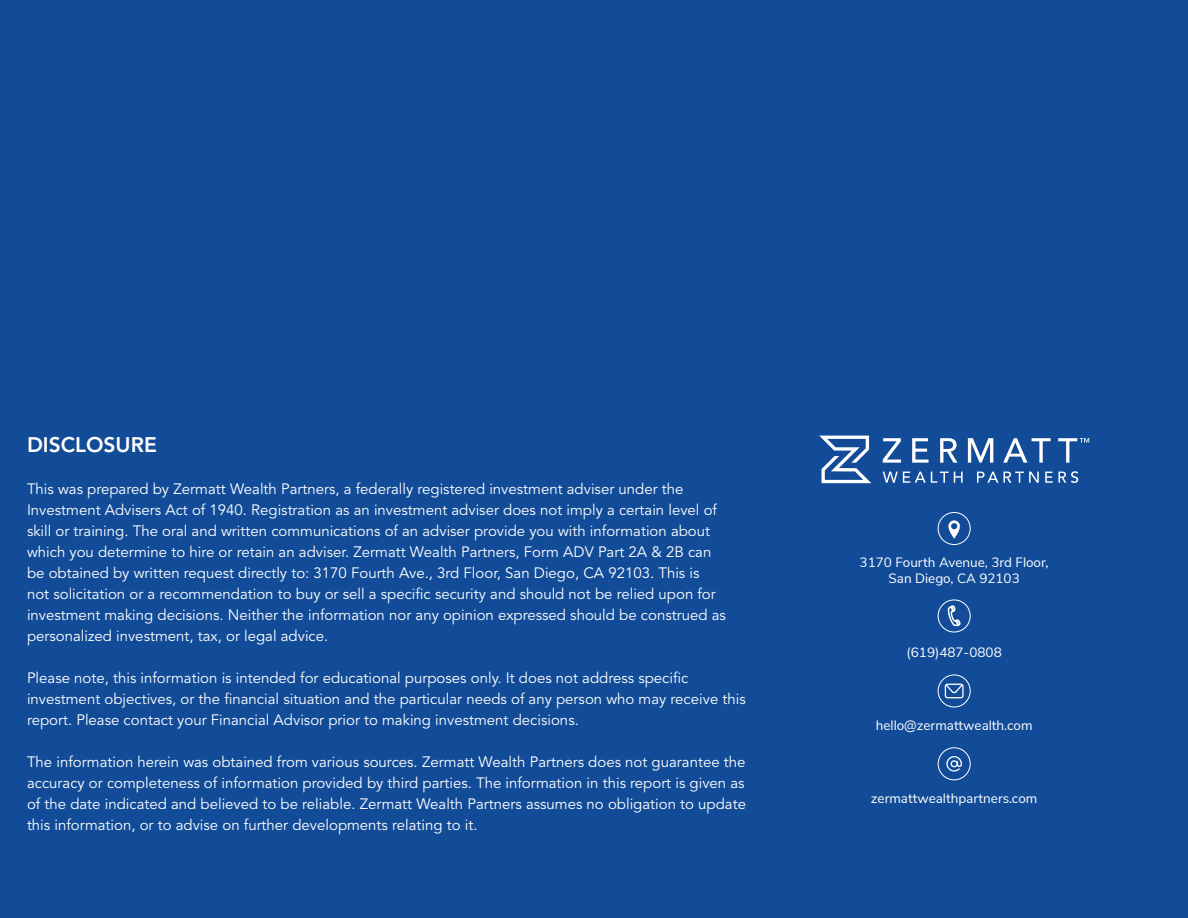
<style>
.page{position:relative;width:1188px;height:918px;background:#124c98}
.page>*{position:absolute;margin:0;border:0;box-sizing:border-box;transform-origin:0 0}
.t1{font:800 21px "Avenir LT Std";color:#fff}
.t2{font:15px/21px "Avenir LT Std";color:#fff}
.t3{font:13.5px "Nunito Sans";color:#fff}
</style>
<div class="page">
<svg style="left:883px;top:438px;width:18px;height:25px"></svg>
<svg style="left:912px;top:438px;width:17px;height:25px"></svg>
<svg style="left:940px;top:438px;width:18px;height:25px"></svg>
<svg style="left:968px;top:438px;width:25px;height:25px"></svg>
<svg style="left:1003px;top:438px;width:48px;height:25px"></svg>
<svg style="left:883px;top:472px;width:80px;height:11px"></svg>
<svg style="left:977px;top:472px;width:21px;height:11px"></svg>
<svg style="left:1004px;top:472px;width:35px;height:11px"></svg>
<svg style="left:1045px;top:471px;width:33px;height:12px"></svg>
<svg style="left:819px;top:436px;width:52px;height:47px"></svg>
<svg style="left:1058px;top:438px;width:31px;height:25px"></svg>
<div style="left:938px;top:512px;width:33px;height:33px;border:1px solid #fff;border-radius:50%"></div>
<svg style="left:948px;top:520px;width:12px;height:19px"></svg>
<div style="left:938px;top:600px;width:33px;height:32px;border:1px solid #fff;border-radius:50%"></div>
<svg style="left:947px;top:605px;width:14px;height:22px"></svg>
<div style="left:938px;top:675px;width:33px;height:32px;border:1px solid #fff;border-radius:50%"></div>
<div style="left:938px;top:747px;width:33px;height:33px;border:1px solid #fff;border-radius:50%"></div>
<svg style="left:946px;top:756px;width:16px;height:16px"></svg>
<svg style="left:945px;top:684px;width:19px;height:14px"></svg>
<p class="t1" style="left:27px;top:433px;width:131px">DISCLOSURE</p>
<p class="t2" style="left:27px;top:479px;width:700px">This was prepared by Zermatt Wealth Partners, a federally registered investment adviser under the Investment Advisers Act of 1940. Registration as an investment adviser does not imply a certain level of skill or training. The oral and written communications of an adviser provide you with information about which you determine to hire or retain an adviser. Zermatt Wealth Partners, Form ADV Part 2A &amp; 2B can be obtained by written request directly to: 3170 Fourth Ave., 3rd Floor, San Diego, CA 92103. This is<br>not solicitation or a recommendation to buy or sell a specific security and should not be relied upon for investment making decisions. Neither the information nor any opinion expressed should be construed as personalized investment, tax, or legal advice.</p>
<p class="t2" style="left:27px;top:668px;width:720px">Please note, this information is intended for educational purposes only. It does not address specific investment objectives, or the financial situation and the particular needs of any person who may receive this report. Please contact your Financial Advisor prior to making investment decisions.</p>
<p class="t2" style="left:27px;top:752px;width:721px;text-align:justify">The information herein was obtained from various sources. Zermatt Wealth Partners does not guarantee the accuracy or completeness of information provided by third parties. The information in this report is given as of the date indicated and believed to be reliable. Zermatt Wealth Partners assumes no obligation to update this information, or to advise on further developments relating to it.</p>
<p class="t3" style="left:860px;top:552px;width:191px">3170 Fourth Avenue, 3rd Floor,</p>
<p class="t3" style="left:889px;top:569px;width:133px">San Diego, CA 92103</p>
<p class="t3" style="left:907px;top:642px;width:97px">(619)487-0808</p>
<p class="t3" style="left:876px;top:715px;width:158px">hello@zermattwealth.com</p>
<p class="t3" style="left:871px;top:788px;width:168px">zermattwealthpartners.com</p>
</div>
